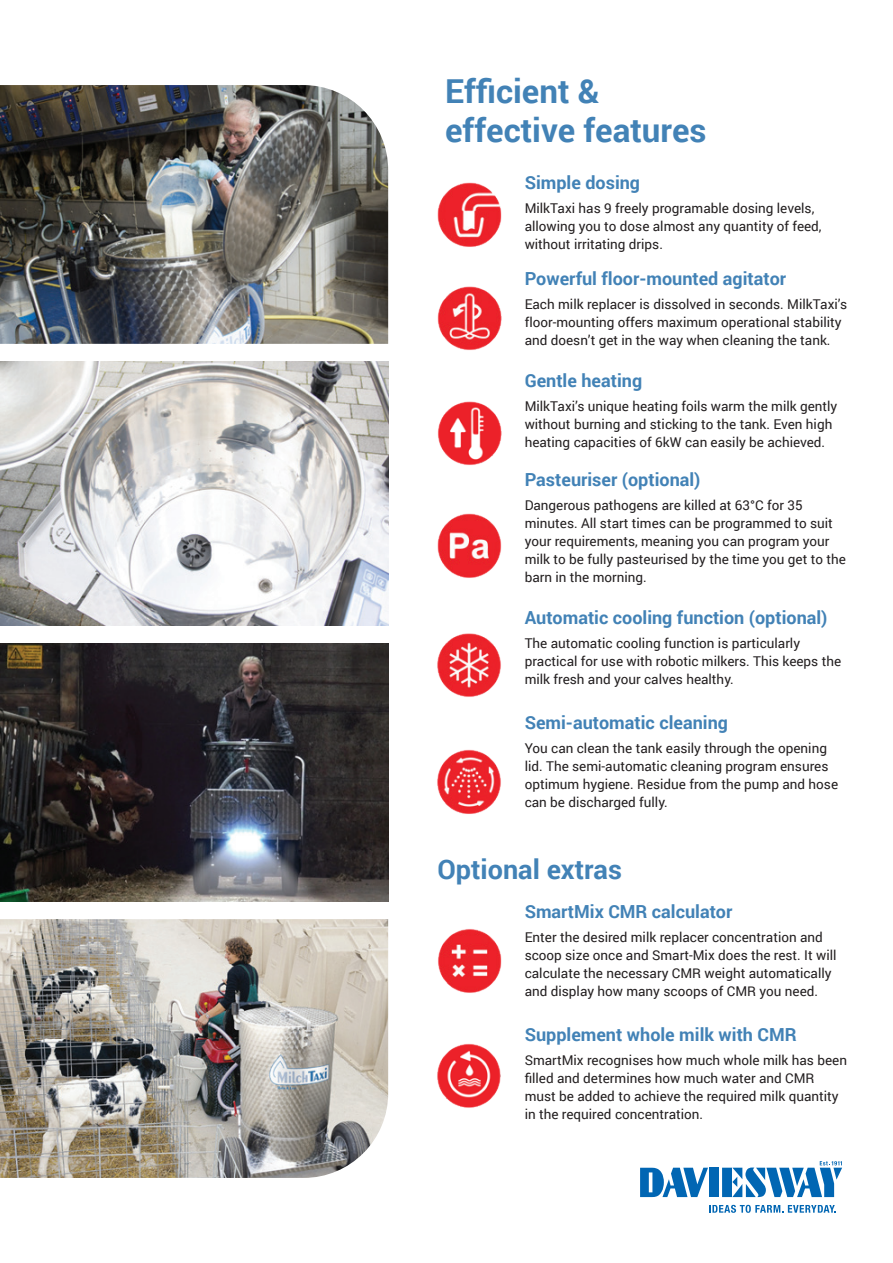
<style>
.page{position:relative;width:893px;height:1263px;background:#fff}
.page>*{position:absolute;margin:0;border:0;box-sizing:border-box;transform-origin:0 0}
.t1{font:700 33px/39px "Roboto";color:#4282b6}
.t2{font:700 27px "Roboto";color:#4282b6}
.t3{font:700 18px "Roboto";color:#4282b6}
.t4{font:13.5px/18px "Roboto";color:#231f20}
</style>
<div class="page">
<img style="left:0;top:85px;width:388px;height:259px">
<img style="left:0;top:643px;width:388px;height:259px">
<img style="left:0;top:361px;width:388px;height:265px">
<img style="left:0;top:919px;width:388px;height:259px">
<svg style="left:709px;top:1205px;width:127px;height:8px"></svg>
<div style="left:709px;top:1168px;width:10px;height:29px;background:#0166b3"></div>
<svg style="left:640px;top:1168px;width:68px;height:29px"></svg>
<svg style="left:722px;top:1161px;width:120px;height:36px"></svg>
<img style="left:437px;top:182px;width:65px;height:65px">
<img style="left:437px;top:286px;width:65px;height:64px">
<img style="left:437px;top:401px;width:65px;height:64px">
<img style="left:437px;top:513px;width:65px;height:65px">
<img style="left:437px;top:633px;width:64px;height:64px">
<img style="left:437px;top:749px;width:64px;height:65px">
<img style="left:438px;top:929px;width:64px;height:64px">
<img style="left:437px;top:1043px;width:64px;height:65px">
<h1 class="t1" style="left:445px;top:71px;width:263px">Efficient &amp; effective features</h1>
<h3 class="t3" style="left:525px;top:170px;width:117px">Simple dosing</h3>
<p class="t4" style="left:525px;top:198px;width:298px">MilkTaxi has 9 freely programable dosing levels, allowing you to dose almost any quantity of feed, without irritating drips.</p>
<h3 class="t3" style="left:525px;top:266px;width:263px">Powerful floor-mounted agitator</h3>
<p class="t4" style="left:525px;top:294px;width:324px">Each milk replacer is dissolved in seconds. MilkTaxi’s floor-mounting offers maximum operational stability and doesn’t get in the way when cleaning the tank.</p>
<h3 class="t3" style="left:525px;top:368px;width:119px">Gentle heating</h3>
<p class="t4" style="left:525px;top:396px;width:314px">MilkTaxi’s unique heating foils warm the milk gently without burning and sticking to the tank. Even high heating capacities of 6kW can easily be achieved.</p>
<h3 class="t3" style="left:525px;top:467px;width:177px">Pasteuriser (optional)</h3>
<p class="t4" style="left:525px;top:495px;width:323px">Dangerous pathogens are killed at 63°C for 35 minutes. All start times can be programmed to suit your requirements, meaning you can program your milk to be fully pasteurised by the time you get to the barn in the morning.</p>
<h3 class="t3" style="left:525px;top:605px;width:304px">Automatic cooling function (optional)</h3>
<p class="t4" style="left:525px;top:633px;width:318px">The automatic cooling function is particularly practical for use with robotic milkers. This keeps the milk fresh and your calves healthy.</p>
<h3 class="t3" style="left:525px;top:710px;width:205px">Semi-automatic cleaning</h3>
<p class="t4" style="left:525px;top:738px;width:315px">You can clean the tank easily through the opening lid. The semi-automatic cleaning program ensures optimum hygiene. Residue from the pump and hose can be discharged fully.</p>
<h2 class="t2" style="left:437px;top:850px;width:186px">Optional extras</h2>
<h3 class="t3" style="left:525px;top:899px;width:209px">SmartMix CMR calculator</h3>
<p class="t4" style="left:525px;top:927px;width:313px">Enter the desired milk replacer concentration and scoop size once and Smart-Mix does the rest. It will calculate the necessary CMR weight automatically and display how many scoops of CMR you need.</p>
<h3 class="t3" style="left:525px;top:1022px;width:274px">Supplement whole milk with CMR</h3>
<p class="t4" style="left:525px;top:1050px;width:324px">SmartMix recognises how much whole milk has been filled and determines how much water and CMR must be added to achieve the required milk quantity in the required concentration.</p>
</div>
